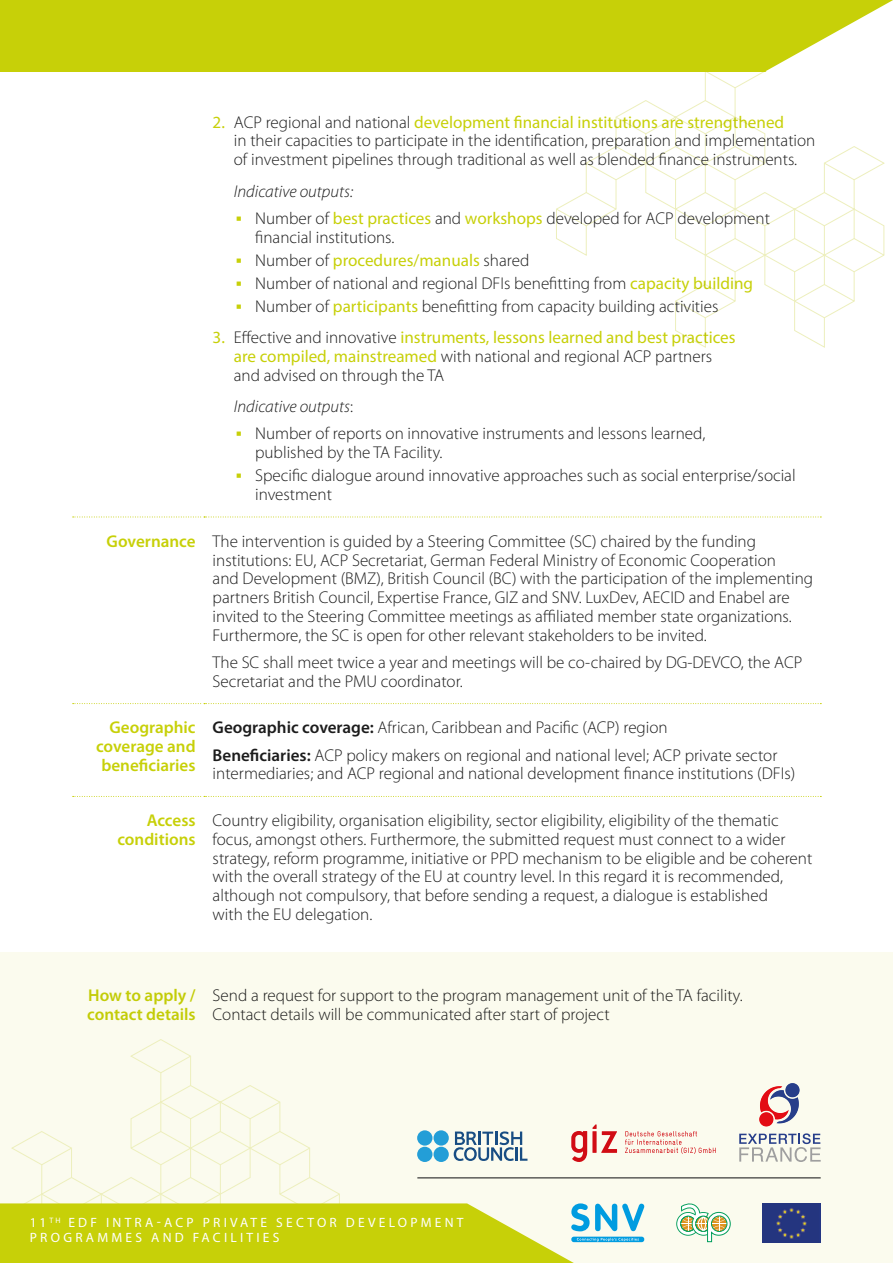
<style>
.page{position:relative;width:893px;height:1263px;background:#fff}
.page>*{position:absolute;margin:0;border:0;box-sizing:border-box;transform-origin:0 0}
.t1{font:300 17.1px/18.8px "Myriad Pro";color:#1c1c1c}
.t2{font:600 17.1px/18.8px "Myriad Pro";color:#c7d008;text-align:right}
.t3{font:italic 300 17.1px "Myriad Pro";color:#1c1c1c}
.t4{font:17.1px "Myriad Pro";color:#c7d008}
.t5{font:13.5px/15px "Myriad Pro";letter-spacing:.24em;color:#fff}
.s1{font-weight:400;color:#c7d008}
.s2{font-family:"Andale Mono";font-weight:400;color:#c7d008}
.s3{font-family:"Andale Mono"}
.s4{font-weight:300;color:#1c1c1c}
.s5{font-style:normal}
.s6{font-weight:600;color:#c7d008}
.s7{font-weight:600}
</style>
<div class="page">
<svg style="left:555px;top:71px;width:330px;height:277px"></svg>
<div style="left:0;top:0;width:893px;height:71px;background:#c7d008"></div>
<svg style="left:765px;top:0;width:128px;height:154px"></svg>
<div style="left:0;top:952px;width:893px;height:311px;background:#fbfbee"></div>
<svg style="left:11px;top:1039px;width:329px;height:164px"></svg>
<img style="left:763px;top:1203px;width:58px;height:39px">
<svg style="left:676px;top:1203px;width:55px;height:39px"></svg>
<svg style="left:454px;top:1131px;width:73px;height:30px"></svg>
<div style="left:417px;top:1130px;width:15px;height:15px;background:#239ed7;border-radius:50%"></div>
<div style="left:433px;top:1130px;width:16px;height:15px;background:#239ed7;border-radius:50%"></div>
<div style="left:417px;top:1147px;width:15px;height:15px;background:#239ed7;border-radius:50%"></div>
<div style="left:433px;top:1147px;width:16px;height:15px;background:#239ed7;border-radius:50%"></div>
<svg style="left:759px;top:1083px;width:40px;height:43px"></svg>
<svg style="left:739px;top:1133px;width:82px;height:29px"></svg>
<svg style="left:571px;top:1124px;width:46px;height:38px"></svg>
<svg style="left:625px;top:1131px;width:91px;height:23px"></svg>
<svg style="left:0;top:1203px;width:644px;height:60px;background:#c8d535"></svg>
<hr style="left:417px;top:1177px;width:404px;height:1px;background:#1c1c1c">
<svg style="left:73px;top:517px;width:748px;height:1px"></svg>
<svg style="left:73px;top:703px;width:748px;height:1px"></svg>
<svg style="left:73px;top:796px;width:748px;height:1px"></svg>
<p class="t1" style="left:234px;top:112px;width:583px;text-indent:-21px"><span class="s1">2.</span> ACP regional and national <span class="s1">development financial institutions are strengthened<br></span>in their capacities to participate in the identification, preparation and implementation of investment pipelines through traditional as well as blended finance instruments.</p>
<p class="t3" style="left:234px;top:181px;width:121px">Indicative outputs:</p>
<p class="t1" style="left:255px;top:209px;width:516px;text-indent:-21px"><span class="s2">▪</span> Number of <span class="s1">best practices</span> and <span class="s1">workshops</span> developed for ACP development financial institutions.</p>
<p class="t4" style="left:234px;top:249px;width:297px"><span class="s3">▪</span> <span class="s4">Number of</span> procedures/manuals <span class="s4">shared</span></p>
<p class="t1" style="left:234px;top:273px;width:521px"><span class="s2">▪</span> Number of national and regional DFIs benefitting from <span class="s1">capacity building</span></p>
<p class="t1" style="left:234px;top:296px;width:486px"><span class="s2">▪</span> Number of <span class="s1">participants</span> benefitting from capacity building activities</p>
<p class="t1" style="left:234px;top:328px;width:503px;text-indent:-21px"><span class="s1">3.</span> Effective and innovative <span class="s1">instruments, lessons learned and best practices are compiled, mainstreamed</span> with national and regional ACP partners and advised on through the TA</p>
<p class="t3" style="left:234px;top:396px;width:121px">Indicative outputs<span class="s5">:</span></p>
<p class="t1" style="left:255px;top:424px;width:452px;text-indent:-21px"><span class="s2">▪</span> Number of reports on innovative instruments and lessons learned, published by the TA Facility.</p>
<p class="t1" style="left:255px;top:466px;width:542px;text-indent:-21px"><span class="s2">▪</span> Specific dialogue around innovative approaches such as social enterprise/social investment</p>
<p class="t1" style="left:213px;top:532px;width:602px;text-indent:-106px"><span class="s6">Governance</span> The intervention is guided by a Steering Committee (SC) chaired by the funding institutions: EU, ACP Secretariat, German Federal Ministry of Economic Cooperation<br>and Development (BMZ), British Council (BC) with the participation of the implementing partners British Council, Expertise France, GIZ and SNV. LuxDev, AECID and Enabel are invited to the Steering Committee meetings as affiliated member state organizations.<br>Furthermore, the SC is open for other relevant stakeholders to be invited.</p>
<p class="t1" style="left:213px;top:652px;width:591px">The SC shall meet twice a year and meetings will be co-chaired by DG-DEVCO, the ACP<br>Secretariat and the PMU coordinator.</p>
<p class="t2" style="left:96px;top:718px;width:101px">Geographic coverage and beneficiaries</p>
<p class="t1" style="left:213px;top:714px;width:566px;line-height:27.3px"><span class="s7">Geographic coverage:</span> African, Caribbean and Pacific (ACP) region<br><span class="s7">Beneficiaries:</span> ACP policy makers on regional and national level; ACP private sector</p>
<p class="t1" style="left:213px;top:764px;width:584px">intermediaries; and ACP regional and national development finance institutions (DFIs)</p>
<p class="t2" style="left:117px;top:811px;width:80px">Access conditions</p>
<p class="t1" style="left:213px;top:811px;width:601px">Country eligibility, organisation eligibility, sector eligibility, eligibility of the thematic focus, amongst others. Furthermore, the submitted request must connect to a wider strategy, reform programme, initiative or PPD mechanism to be eligible and be coherent with the overall strategy of the EU at country level. In this regard it is recommended, although not compulsory, that before sending a request, a dialogue is established<br>with the EU delegation.</p>
<p class="t2" style="left:87px;top:985px;width:110px;text-align:left">How to apply / contact details</p>
<p class="t1" style="left:213px;top:985px;width:532px">Send a request for support to the program management unit of the TA facility.<br>Contact details will be communicated after start of project</p>
<p class="t5" style="left:30px;top:1215px;width:435px">11 <sup>TH</sup> EDF INTRA-ACP PRIVATE SECTOR DEVELOPMENT<br>PROGRAMMES AND FACILITIES</p>
</div>
